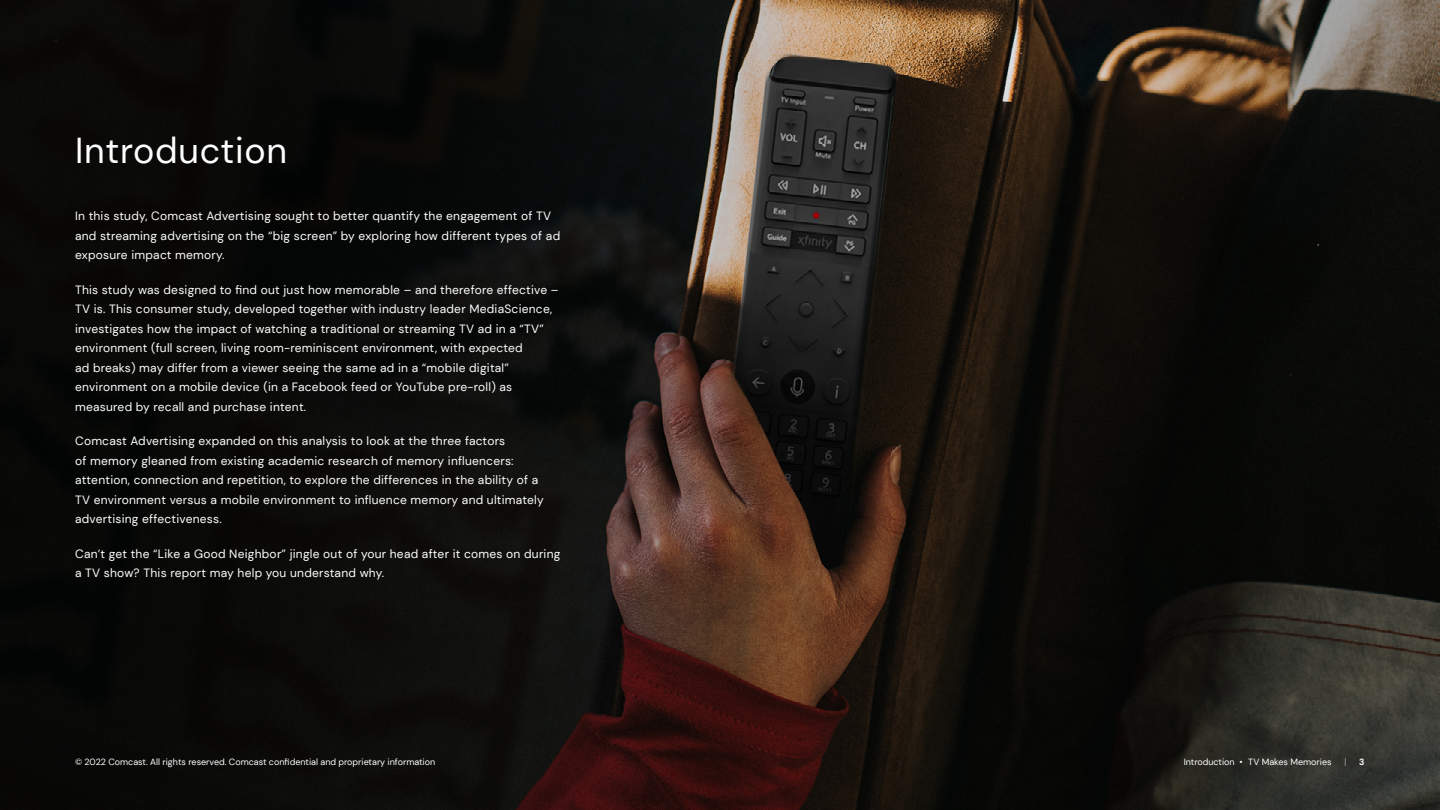
<style>
.page{position:relative;width:1440px;height:810px;background:#fff}
.page>*{position:absolute;margin:0;border:0;box-sizing:border-box;transform-origin:0 0}
.t1{font:36px "DM Sans";letter-spacing:.02em;color:#fff}
.t2{font:12px/19.5px "DM Sans";letter-spacing:.02em;color:#fff}
.t3{font:9px "DM Sans";color:#fff}
.t4{font:300 9px "Gotham";color:#fff}
.t5{font:700 9px "DM Sans";color:#fff}
</style>
<div class="page">
<img style="left:0;top:0;width:1440px;height:810px">
<h1 class="t1" style="left:75px;top:128px;width:214px">Introduction</h1>
<p class="t2" style="left:75px;top:206px;width:487px">In this study, Comcast Advertising sought to better quantify the engagement of TV and streaming advertising on the “big screen” by exploring how different types of ad exposure impact memory.</p>
<p class="t2" style="left:75px;top:280px;width:485px">This study was designed to find out just how memorable – and therefore effective – TV is. This consumer study, developed together with industry leader MediaScience, investigates how the impact of watching a traditional or streaming TV ad in a “TV” environment (full screen, living room-reminiscent environment, with expected<br>ad breaks) may differ from a viewer seeing the same ad in a “mobile digital” environment on a mobile device (in a Facebook feed or YouTube pre-roll) as measured by recall and purchase intent.</p>
<p class="t2" style="left:75px;top:431px;width:470px">Comcast Advertising expanded on this analysis to look at the three factors<br>of memory gleaned from existing academic research of memory influencers: attention, connection and repetition, to explore the differences in the ability of a TV environment versus a mobile environment to influence memory and ultimately advertising effectiveness.</p>
<p class="t2" style="left:75px;top:544px;width:487px">Can’t get the “Like a Good Neighbor” jingle out of your head after it comes on during a TV show? This report may help you understand why.</p>
<p class="t3" style="left:75px;top:756px;width:362px">© 2022 Comcast. All rights reserved. Comcast confidential and proprietary information</p>
<p class="t3" style="left:1184px;top:756px;width:149px">Introduction • TV Makes Memories</p>
<p class="t4" style="left:1344px;top:756px;width:4px">|</p>
<p class="t5" style="left:1359px;top:756px;width:7px">3</p>
</div>
